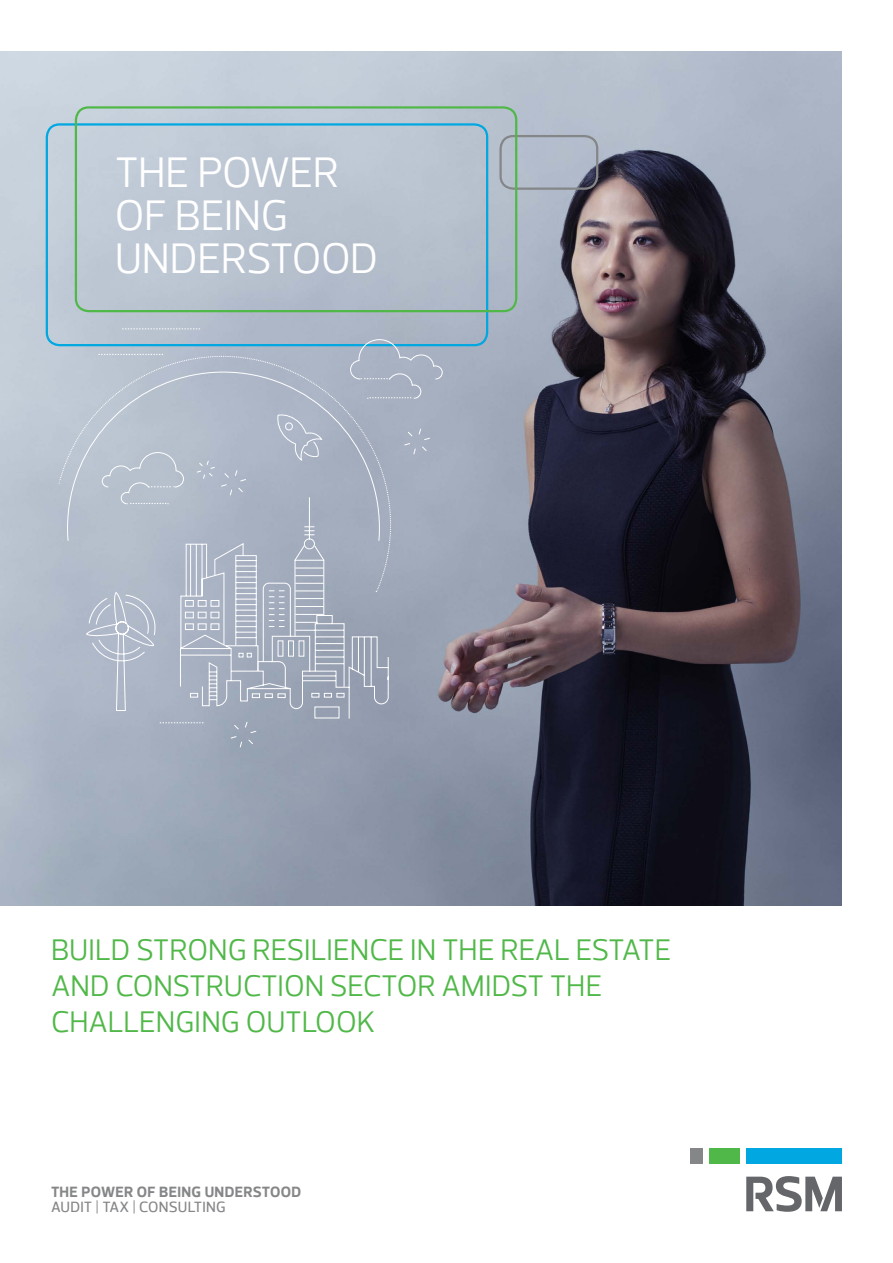
<style>
.page{position:relative;width:893px;height:1263px;background:#fff}
.page>*{position:absolute;margin:0;border:0;box-sizing:border-box;transform-origin:0 0}
.t1{font:43.05px/43px "Prelo";color:#fff}
.t2{font:30px/36px "Prelo";letter-spacing:-.01em;color:#50b848}
.t3{font:700 15px "Prelo";letter-spacing:.02em;color:#848688}
.t4{font:500 15px "Prelo";letter-spacing:.01em;color:#848688}
</style>
<div class="page">
<img style="left:0;top:51px;width:842px;height:855px">
<div style="left:499px;top:135px;width:99px;height:55px;border:2px solid #848688;border-radius:13px"></div>
<div style="left:46px;top:123px;width:442px;height:223px;border:2px solid #00a7e1;border-radius:13px"></div>
<div style="left:75px;top:106px;width:442px;height:206px;border:2px solid #50b848;border-radius:13px"></div>
<div style="left:746px;top:1148px;width:96px;height:16px;background:#00a7e1"></div>
<div style="left:690px;top:1148px;width:12px;height:16px;background:#848688"></div>
<div style="left:709px;top:1148px;width:30px;height:16px;background:#50b848"></div>
<svg style="left:746px;top:1176px;width:96px;height:36px"></svg>
<svg style="left:122px;top:328px;width:78px;height:1px"></svg>
<svg style="left:59px;top:336px;width:384px;height:412px"></svg>
<h1 class="t1" style="left:115px;top:151px;width:198px;text-indent:83px">POWER<br>OF BEING<br>UNDERSTOOD</h1>
<h1 class="t1" style="left:115px;top:151px;width:25px">THE</h1>
<p class="t2" style="left:51px;top:932px;width:622px">BUILD STRONG RESILIENCE IN THE REAL ESTATE<br>AND CONSTRUCTION SECTOR AMIDST THE<br>CHALLENGING OUTLOOK</p>
<p class="t3" style="left:51px;top:1183px;width:252px">THE POWER OF BEING UNDERSTOOD</p>
<p class="t4" style="left:51px;top:1198px;width:176px">AUDIT | TAX | CONSULTING</p>
</div>
